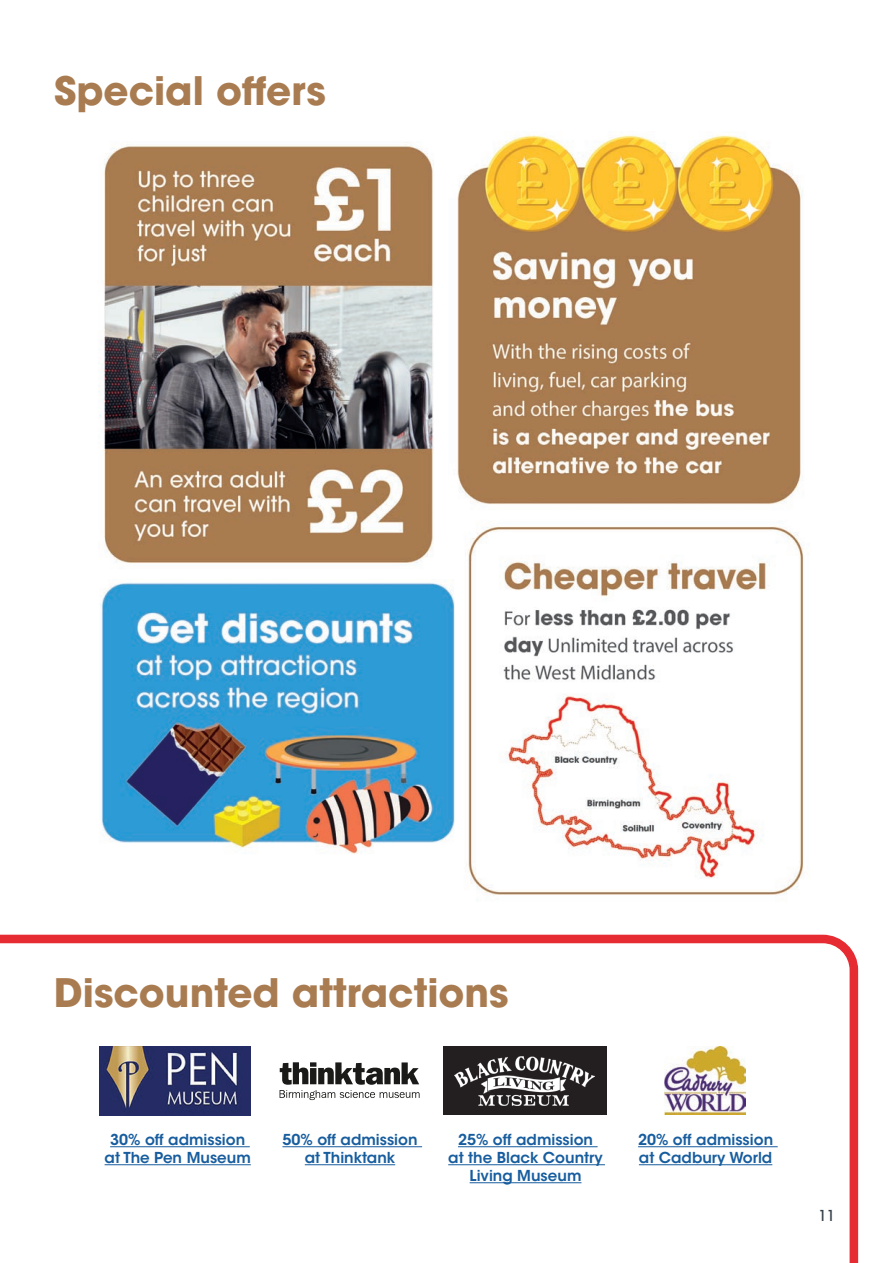
<style>
.page{position:relative;width:893px;height:1263px;background:#fff}
.page>*{position:absolute;margin:0;border:0;box-sizing:border-box;transform-origin:0 0}
.t1{font:700 39px "ITC Avant Garde Pro";color:#a97b50}
.t2{font:600 15px/18px "ITC Avant Garde Std";color:#175d9e;text-align:center}
.t3{font:500 15px "ITC Avant Garde Pro";color:#36414a}
</style>
<div class="page">
<img style="left:99px;top:142px;width:335px;height:421px">
<img style="left:467px;top:526px;width:337px;height:369px">
<img style="left:457px;top:135px;width:346px;height:369px">
<img style="left:100px;top:582px;width:355px;height:272px">
<svg style="left:0;top:934px;width:859px;height:329px"></svg>
<h1 class="t1" style="left:54px;top:65px;width:273px">Special offers</h1>
<h1 class="t1" style="left:54px;top:966px;width:456px">Discounted attractions</h1>
<p class="t2" style="left:105px;top:1131px;width:148px">30% off admission at The Pen Museum</p>
<p class="t2" style="left:638px;top:1131px;width:137px;text-align:left">20% off admission at Cadbury World</p>
<p class="t2" style="left:282px;top:1131px;width:137px">50% off admission at Thinktank</p>
<p class="t2" style="left:448px;top:1131px;width:156px">25% off admission<br>at the Black Country<br>Living Museum</p>
<p class="t3" style="left:818px;top:1206px;width:18px">11</p>
</div>
